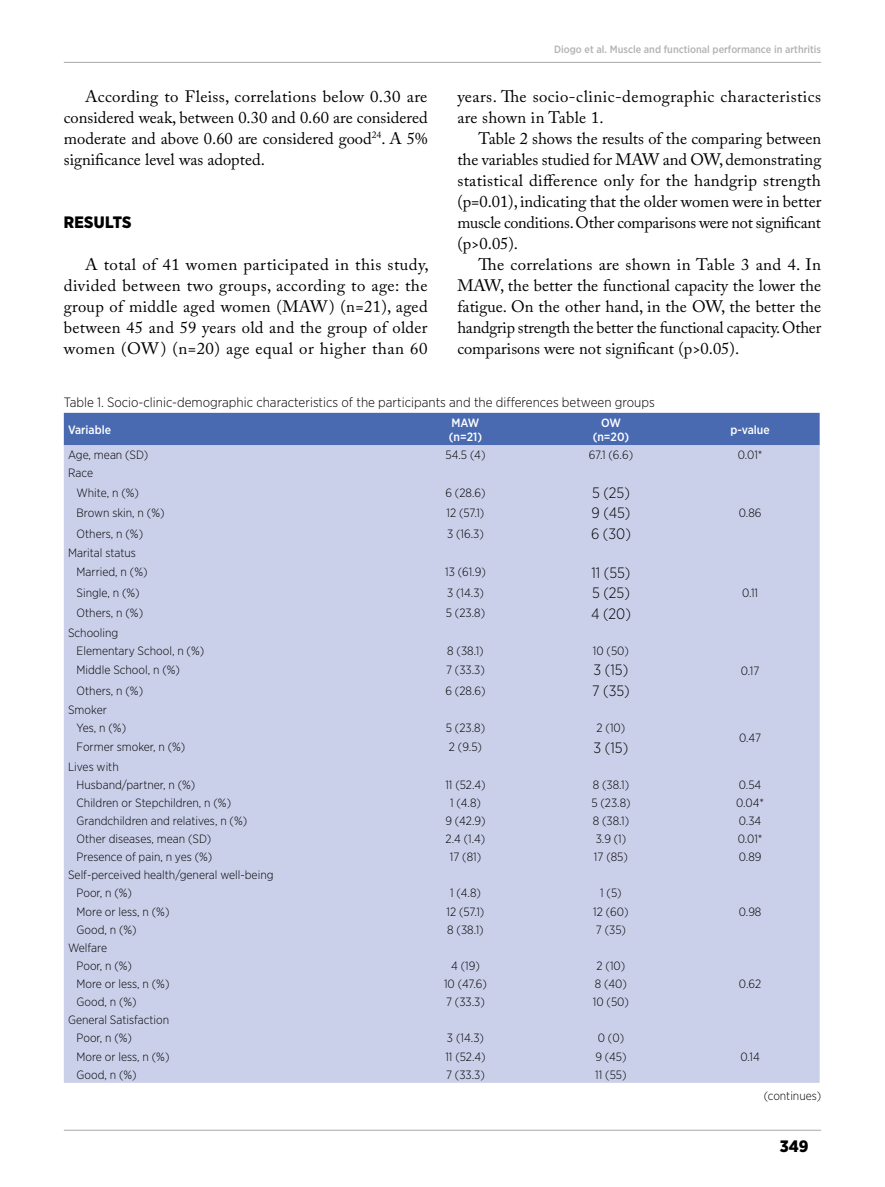
<style>
.page{position:relative;width:885px;height:1187px;background:#fff}
.page>*{position:absolute;margin:0;border:0;box-sizing:border-box;transform-origin:0 0}
.t1{font:16.5px/21px "Adobe Caslon Pro";color:#000;text-align:justify}
.t2{font:16.5px/21px "Adobe Caslon Pro";letter-spacing:.025em;color:#000}
.t3{font:900 16.5px "Gotham Narrow";letter-spacing:.015em;color:#000}
.t4{font:300 15px "Gotham Narrow";color:#000}
.t5{font:300 13.5px "Gotham Narrow";color:#000}
.t6{font:300 12px/18.1px "Gotham Narrow";color:#000}
.t7{font:500 12px/14.4px "Gotham Narrow";color:#fff}
.t8{font:500 10.5px "Gotham Narrow";color:#b3b2b2}
</style>
<div class="page">
<hr style="left:64px;top:62px;width:757px;height:1px;background:#b3b2b2">
<hr style="left:64px;top:1129px;width:757px;height:1px;background:#b3b2b2">
<div style="left:64px;top:413px;width:755px;height:32px;background:#496ab1"></div>
<div style="left:64px;top:445px;width:755px;height:637px;background:#cbd0ea"></div>
<p class="t8" style="left:554px;top:42px;width:268px">Diogo et al. Muscle and functional performance in arthritis</p>
<h1 class="t2" style="left:457px;top:86px;width:365px">years. The socio-clinic-demographic characteristics are shown in Table 1.</h1>
<p class="t1" style="left:457px;top:128px;width:365px;text-indent:21px">Table 2 shows the results of the comparing between the variables studied for MAW and OW, demonstrating statistical difference only for the handgrip strength (p=0.01), indicating that the older women were in better muscle conditions. Other comparisons were not significant (p&gt;0.05).</p>
<p class="t1" style="left:457px;top:254px;width:365px;text-indent:21px">The correlations are shown in Table 3 and 4. In MAW, the better the functional capacity the lower the fatigue. On the other hand, in the OW, the better the handgrip strength the better the functional capacity. Other comparisons were not significant (p&gt;0.05).</p>
<p class="t5" style="left:64px;top:394px;width:592px">Table 1. Socio-clinic-demographic characteristics of the participants and the differences between groups</p>
<p class="t7" style="left:68px;top:422px;width:44px">Variable</p>
<p class="t7" style="left:449px;top:415px;width:35px">MAW (n=21)</p>
<p class="t7" style="left:592px;top:415px;width:38px;text-align:center">OW (n=20)</p>
<p class="t7" style="left:730px;top:422px;width:41px">p-value</p>
<p class="t6" style="left:68px;top:445px;width:82px">Age, mean (SD)</p>
<p class="t6" style="left:445px;top:445px;width:42px">54.5 (4)</p>
<p class="t6" style="left:588px;top:445px;width:46px">67.1 (6.6)</p>
<p class="t6" style="left:737px;top:445px;width:26px">0.01*</p>
<p class="t6" style="left:77px;top:463px;width:64px;line-height:19.4px;text-indent:-9px">Race<br>White, n (%)</p>
<h1 class="t1" style="left:64px;top:86px;width:365px;text-indent:21px">According to Fleiss, correlations below 0.30 are considered weak, between 0.30 and 0.60 are considered moderate and above 0.60 are considered good<sup>24</sup>. A 5% significance level was adopted.</h1>
<h1 class="t3" style="left:64px;top:211px;width:69px">RESULTS</h1>
<h1 class="t1" style="left:64px;top:254px;width:366px;text-indent:21px">A total of 41 women participated in this study, divided between two groups, according to age: the group of middle aged women (MAW) (n=21), aged between 45 and 59 years old and the group of older women (OW) (n=20) age equal or higher than 60</h1>
<p class="t6" style="left:445px;top:483px;width:42px">6 (28.6)</p>
<p class="t4" style="left:592px;top:483px;width:39px">5 (25)</p>
<p class="t6" style="left:77px;top:503px;width:89px">Brown skin, n (%)</p>
<p class="t6" style="left:446px;top:503px;width:39px">12 (57.1)</p>
<p class="t4" style="left:591px;top:504px;width:41px">9 (45)</p>
<p class="t6" style="left:738px;top:503px;width:24px">0.86</p>
<p class="t6" style="left:77px;top:524px;width:68px">Others, n (%)</p>
<p class="t6" style="left:447px;top:524px;width:38px">3 (16.3)</p>
<p class="t4" style="left:591px;top:524px;width:41px">6 (30)</p>
<p class="t6" style="left:77px;top:542px;width:72px;line-height:19.4px;text-indent:-9px">Marital status<br>Married, n (%)</p>
<p class="t6" style="left:445px;top:562px;width:42px">13 (61.9)</p>
<p class="t4" style="left:591px;top:563px;width:41px">11 (55)</p>
<p class="t6" style="left:77px;top:583px;width:65px">Single, n (%)</p>
<p class="t6" style="left:447px;top:583px;width:38px">3 (14.3)</p>
<p class="t4" style="left:592px;top:583px;width:39px">5 (25)</p>
<p class="t6" style="left:742px;top:583px;width:18px">0.11</p>
<p class="t6" style="left:77px;top:603px;width:68px">Others, n (%)</p>
<p class="t6" style="left:446px;top:603px;width:41px">5 (23.8)</p>
<p class="t4" style="left:591px;top:604px;width:41px">4 (20)</p>
<p class="t6" style="left:77px;top:623px;width:129px;text-indent:-9px">Schooling<br>Elementary School, n (%)</p>
<p class="t6" style="left:447px;top:641px;width:38px">8 (38.1)</p>
<p class="t6" style="left:593px;top:641px;width:38px">10 (50)</p>
<p class="t6" style="left:77px;top:660px;width:105px">Middle School, n (%)</p>
<p class="t6" style="left:446px;top:660px;width:40px">7 (33.3)</p>
<p class="t4" style="left:593px;top:660px;width:36px">3 (15)</p>
<p class="t6" style="left:740px;top:661px;width:20px">0.17</p>
<p class="t6" style="left:77px;top:681px;width:68px">Others, n (%)</p>
<p class="t6" style="left:445px;top:681px;width:42px">6 (28.6)</p>
<p class="t4" style="left:592px;top:681px;width:39px">7 (35)</p>
<p class="t6" style="left:77px;top:700px;width:51px;text-indent:-9px">Smoker<br>Yes, n (%)</p>
<p class="t6" style="left:446px;top:718px;width:41px">5 (23.8)</p>
<p class="t6" style="left:596px;top:718px;width:30px">2 (10)</p>
<p class="t6" style="left:739px;top:728px;width:23px">0.47</p>
<p class="t6" style="left:77px;top:737px;width:110px">Former smoker, n (%)</p>
<p class="t6" style="left:449px;top:737px;width:35px">2 (9.5)</p>
<p class="t4" style="left:593px;top:738px;width:36px">3 (15)</p>
<p class="t6" style="left:77px;top:757px;width:120px;text-indent:-9px">Lives with<br>Husband/partner, n (%)</p>
<p class="t6" style="left:445px;top:775px;width:42px">11 (52.4)</p>
<p class="t6" style="left:592px;top:775px;width:38px">8 (38.1)</p>
<p class="t6" style="left:738px;top:775px;width:24px">0.54</p>
<p class="t6" style="left:77px;top:793px;width:156px">Children or Stepchildren, n (%)</p>
<p class="t6" style="left:450px;top:793px;width:32px">1 (4.8)</p>
<p class="t6" style="left:591px;top:793px;width:41px">5 (23.8)</p>
<p class="t6" style="left:736px;top:793px;width:30px">0.04*</p>
<p class="t6" style="left:77px;top:811px;width:172px">Grandchildren and relatives, n (%)</p>
<p class="t6" style="left:445px;top:811px;width:42px">9 (42.9)</p>
<p class="t6" style="left:592px;top:811px;width:38px">8 (38.1)</p>
<p class="t6" style="left:738px;top:811px;width:24px">0.34</p>
<p class="t6" style="left:77px;top:829px;width:136px">Other diseases, mean (SD)</p>
<p class="t6" style="left:445px;top:829px;width:41px">2.4 (1.4)</p>
<p class="t6" style="left:595px;top:829px;width:32px">3.9 (1)</p>
<p class="t6" style="left:737px;top:829px;width:26px">0.01*</p>
<p class="t6" style="left:77px;top:847px;width:137px">Presence of pain, n yes (%)</p>
<p class="t6" style="left:450px;top:847px;width:33px">17 (81)</p>
<p class="t6" style="left:594px;top:847px;width:36px">17 (85)</p>
<p class="t6" style="left:738px;top:847px;width:24px">0.89</p>
<p class="t6" style="left:77px;top:865px;width:198px;text-indent:-9px">Self-perceived health/general well-being<br>Poor, n (%)</p>
<p class="t6" style="left:450px;top:883px;width:32px">1 (4.8)</p>
<p class="t6" style="left:600px;top:883px;width:23px">1 (5)</p>
<p class="t6" style="left:77px;top:901px;width:94px">More or less, n (%)</p>
<p class="t6" style="left:446px;top:901px;width:39px">12 (57.1)</p>
<p class="t6" style="left:593px;top:901px;width:37px">12 (60)</p>
<p class="t6" style="left:738px;top:901px;width:24px">0.98</p>
<p class="t6" style="left:77px;top:920px;width:62px">Good, n (%)</p>
<p class="t6" style="left:447px;top:920px;width:38px">8 (38.1)</p>
<p class="t6" style="left:595px;top:920px;width:32px">7 (35)</p>
<p class="t6" style="left:77px;top:938px;width:57px;text-indent:-9px">Welfare<br>Poor, n (%)</p>
<p class="t6" style="left:451px;top:956px;width:30px">4 (19)</p>
<p class="t6" style="left:596px;top:956px;width:30px">2 (10)</p>
<p class="t6" style="left:77px;top:974px;width:94px">More or less, n (%)</p>
<p class="t6" style="left:444px;top:974px;width:44px">10 (47.6)</p>
<p class="t6" style="left:595px;top:974px;width:34px">8 (40)</p>
<p class="t6" style="left:738px;top:974px;width:24px">0.62</p>
<p class="t6" style="left:77px;top:992px;width:62px">Good, n (%)</p>
<p class="t6" style="left:446px;top:992px;width:40px">7 (33.3)</p>
<p class="t6" style="left:593px;top:992px;width:38px">10 (50)</p>
<p class="t6" style="left:77px;top:1010px;width:94px;text-indent:-9px">General Satisfaction<br>Poor, n (%)</p>
<p class="t6" style="left:447px;top:1028px;width:38px">3 (14.3)</p>
<p class="t6" style="left:597px;top:1028px;width:28px">0 (0)</p>
<p class="t6" style="left:77px;top:1046px;width:94px">More or less, n (%)</p>
<p class="t6" style="left:445px;top:1046px;width:42px">11 (52.4)</p>
<p class="t6" style="left:595px;top:1046px;width:33px">9 (45)</p>
<p class="t6" style="left:740px;top:1046px;width:21px">0.14</p>
<p class="t6" style="left:77px;top:1064px;width:62px">Good, n (%)</p>
<p class="t6" style="left:446px;top:1064px;width:40px">7 (33.3)</p>
<p class="t6" style="left:595px;top:1064px;width:33px">11 (55)</p>
<p class="t6" style="left:763px;top:1085px;width:59px">(continues)</p>
<h1 class="t3" style="left:779px;top:1135px;width:30px">349</h1>
</div>
